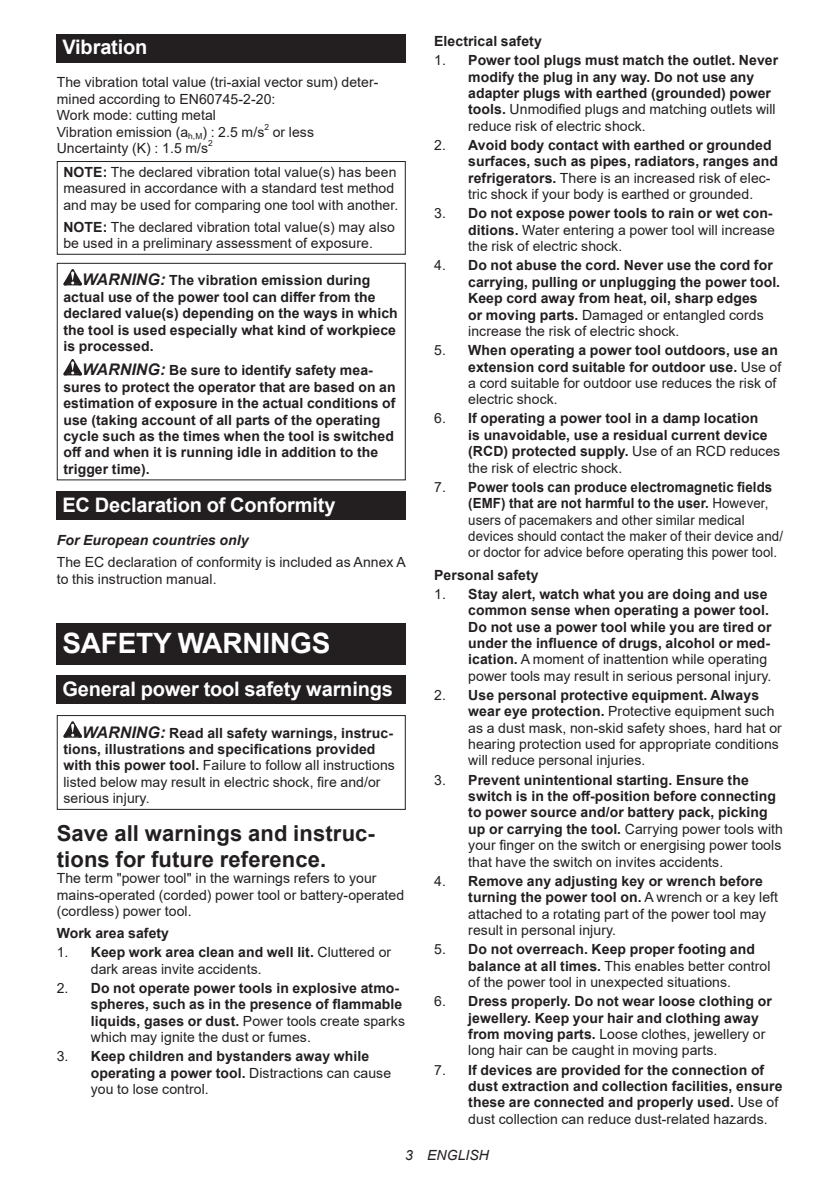
<style>
.page{position:relative;width:840px;height:1191px;background:#fff}
.page>*{position:absolute;margin:0;border:0;box-sizing:border-box;transform-origin:0 0}
.t1{font:700 28px "Arial";letter-spacing:-.01em;color:#fff}
.t2{font:700 22px/25.8px "Arial";letter-spacing:.005em;color:#231f20}
.t3{font:700 20px "Arial";letter-spacing:-.01em;color:#fff}
.t4{font:700 14px/16.4px "Arial";letter-spacing:.005em;color:#231f20}
.t5{font:14px/16.4px "Arial";letter-spacing:.005em;color:#231f20}
.t6{font:italic 700 14px "Arial";letter-spacing:.005em;color:#231f20}
.t7{font:italic 14px "Arial";letter-spacing:.005em;color:#231f20}
.t8{font:8.4px "Arial";color:#231f20}
.s1{font-weight:700}
.s2{font-style:italic;font-size:16px}
.s3{font-weight:400}
</style>
<div class="page">
<div style="left:57px;top:34px;width:348px;height:29px;background:#231f20"></div>
<div style="left:57px;top:161px;width:348px;height:94px;border:1px solid #231f20"></div>
<svg style="left:63px;top:269px;width:19px;height:16px"></svg>
<svg style="left:63px;top:359px;width:19px;height:16px"></svg>
<div style="left:57px;top:263px;width:348px;height:217px;border:1px solid #231f20"></div>
<div style="left:57px;top:492px;width:348px;height:28px;background:#231f20"></div>
<div style="left:57px;top:623px;width:348px;height:41px;background:#231f20"></div>
<div style="left:57px;top:675px;width:348px;height:29px;background:#231f20"></div>
<svg style="left:63px;top:721px;width:19px;height:16px"></svg>
<div style="left:57px;top:715px;width:348px;height:95px;border:1px solid #231f20"></div>
<h3 class="t3" style="left:62px;top:33px;width:86px">Vibration</h3>
<p class="t5" style="left:57px;top:74px;width:323px">The vibration total value (tri-axial vector sum) deter&shy;mined according to EN60745-2-20:<br>Work mode: cutting metal<br>Vibration emission (a<sub>h,M</sub>) : 2.5 m/s</p>
<p class="t8" style="left:264px;top:121px;width:6px">2</p>
<p class="t5" style="left:272px;top:123px;width:43px">or less</p>
<p class="t5" style="left:57px;top:140px;width:153px">Uncertainty (K) : 1.5 m/s</p>
<p class="t8" style="left:208px;top:137px;width:6px">2</p>
<p class="t5" style="left:63px;top:164px;width:336px"><span class="s1">NOTE:</span> The declared vibration total value(s) has been measured in accordance with a standard test method and may be used for comparing one tool with another.</p>
<p class="t5" style="left:63px;top:218px;width:333px"><span class="s1">NOTE:</span> The declared vibration total value(s) may also be used in a preliminary assessment of exposure.</p>
<p class="t4" style="left:63px;top:272px;width:336px;text-indent:19px"><span class="s2">WARNING:</span> The vibration emission during actual use of the power tool can differ from the declared value(s) depending on the ways in which the tool is used especially what kind of workpiece is processed.</p>
<p class="t4" style="left:63px;top:362px;width:333px;text-indent:19px"><span class="s2">WARNING:</span> Be sure to identify safety mea&shy;sures to protect the operator that are based on an estimation of exposure in the actual conditions of use (taking account of all parts of the operating cycle such as the times when the tool is switched off and when it is running idle in addition to the trigger time).</p>
<h3 class="t3" style="left:62px;top:490px;width:274px">EC Declaration of Conformity</h3>
<p class="t6" style="left:57px;top:531px;width:193px">For European countries only</p>
<p class="t5" style="left:57px;top:554px;width:350px">The EC declaration of conformity is included as Annex A to this instruction manual.</p>
<h1 class="t1" style="left:62px;top:623px;width:269px">SAFETY WARNINGS</h1>
<h3 class="t3" style="left:62px;top:674px;width:332px">General power tool safety warnings</h3>
<p class="t4" style="left:63px;top:724px;width:333px;text-indent:19px"><span class="s2">WARNING:</span> Read all safety warnings, instruc&shy;tions, illustrations and specifications provided with this power tool. <span class="s3">Failure to follow all instructions listed below may result in electric shock, fire and/or serious injury.</span></p>
<h2 class="t2" style="left:57px;top:821px;width:319px">Save all warnings and instruc&shy;tions for future reference.</h2>
<p class="t5" style="left:57px;top:870px;width:349px">The term "power tool" in the warnings refers to your mains-operated (corded) power tool or battery-operated (cordless) power tool.</p>
<p class="t4" style="left:57px;top:925px;width:114px">Work area safety</p>
<p class="t5" style="left:91px;top:944px;width:302px;text-indent:-34px">1. <span class="s1">Keep work area clean and well lit.</span> Cluttered or dark areas invite accidents.</p>
<p class="t4" style="left:91px;top:980px;width:315px;text-indent:-34px"><span class="s3">2.</span> Do not operate power tools in explosive atmo&shy;spheres, such as in the presence of flammable liquids, gases or dust. <span class="s3">Power tools create sparks which may ignite the dust or fumes.</span></p>
<p class="t4" style="left:91px;top:1048px;width:301px;text-indent:-34px"><span class="s3">3.</span> Keep children and bystanders away while operating a power tool. <span class="s3">Distractions can cause you to lose control.</span></p>
<p class="t4" style="left:434px;top:33px;width:109px">Electrical safety</p>
<p class="t4" style="left:468px;top:52px;width:311px;text-indent:-34px"><span class="s3">1.</span> Power tool plugs must match the outlet. Never modify the plug in any way. Do not use any adapter plugs with earthed (grounded) power tools. <span class="s3">Unmodified plugs and matching outlets will reduce risk of electric shock.</span></p>
<p class="t4" style="left:468px;top:137px;width:311px;text-indent:-34px"><span class="s3">2.</span> Avoid body contact with earthed or grounded surfaces, such as pipes, radiators, ranges and refrigerators. <span class="s3">There is an increased risk of elec&shy;tric shock if your body is earthed or grounded.</span></p>
<p class="t5" style="left:468px;top:205px;width:308px;text-indent:-34px">3. <span class="s1">Do not expose power tools to rain or wet con&shy;ditions.</span> Water entering a power tool will increase the risk of electric shock.</p>
<p class="t4" style="left:468px;top:257px;width:313px;text-indent:-34px"><span class="s3">4.</span> Do not abuse the cord. Never use the cord for carrying, pulling or unplugging the power tool.<br>Keep cord away from heat, oil, sharp edges<br>or moving parts. <span class="s3">Damaged or entangled cords increase the risk of electric shock.</span></p>
<p class="t4" style="left:468px;top:342px;width:314px;text-indent:-34px"><span class="s3">5.</span> When operating a power tool outdoors, use an extension cord suitable for outdoor use. <span class="s3">Use of a cord suitable for outdoor use reduces the risk of electric shock.</span></p>
<p class="t4" style="left:468px;top:410px;width:313px;text-indent:-34px"><span class="s3">6.</span> If operating a power tool in a damp location<br>is unavoidable, use a residual current device (RCD) protected supply. <span class="s3">Use of an RCD reduces the risk of electric shock.</span></p>
<p class="t5" style="left:468px;top:479px;width:316px;text-indent:-34px">7. <span class="s1">Power tools can produce electromagnetic fields (EMF) that are not harmful to the user.</span> However, users of pacemakers and other similar medical devices should contact the maker of their device and/ or doctor for advice before operating this power tool.</p>
<p class="t4" style="left:434px;top:566px;width:106px">Personal safety</p>
<p class="t4" style="left:468px;top:586px;width:305px;text-indent:-34px"><span class="s3">1.</span> Stay alert, watch what you are doing and use common sense when operating a power tool.<br>Do not use a power tool while you are tired or under the influence of drugs, alcohol or med&shy;ication. <span class="s3">A moment of inattention while operating power tools may result in serious personal injury.</span></p>
<p class="t5" style="left:468px;top:686px;width:315px;text-indent:-34px">2. <span class="s1">Use personal protective equipment. Always wear eye protection.</span> Protective equipment such as a dust mask, non-skid safety shoes, hard hat or hearing protection used for appropriate conditions will reduce personal injuries.</p>
<p class="t4" style="left:468px;top:771px;width:316px;text-indent:-34px"><span class="s3">3.</span> Prevent unintentional starting. Ensure the switch is in the off-position before connecting to power source and/or battery pack, picking up or carrying the tool. <span class="s3">Carrying power tools with your finger on the switch or energising power tools that have the switch on invites accidents.</span></p>
<p class="t5" style="left:468px;top:872px;width:311px;text-indent:-34px">4. <span class="s1">Remove any adjusting key or wrench before turning the power tool on.</span> A wrench or a key left attached to a rotating part of the power tool may result in personal injury.</p>
<p class="t5" style="left:468px;top:941px;width:304px;text-indent:-34px">5. <span class="s1">Do not overreach. Keep proper footing and balance at all times.</span> This enables better control of the power tool in unexpected situations.</p>
<p class="t4" style="left:468px;top:993px;width:305px;text-indent:-34px"><span class="s3">6.</span> Dress properly. Do not wear loose clothing or jewellery. Keep your hair and clothing away from moving parts. <span class="s3">Loose clothes, jewellery or long hair can be caught in moving parts.</span></p>
<p class="t4" style="left:468px;top:1061px;width:315px;text-indent:-34px"><span class="s3">7.</span> If devices are provided for the connection of dust extraction and collection facilities, ensure these are connected and properly used. <span class="s3">Use of dust collection can reduce dust-related hazards.</span></p>
<p class="t7" style="left:405px;top:1146px;width:85px">3 ENGLISH</p>
</div>
